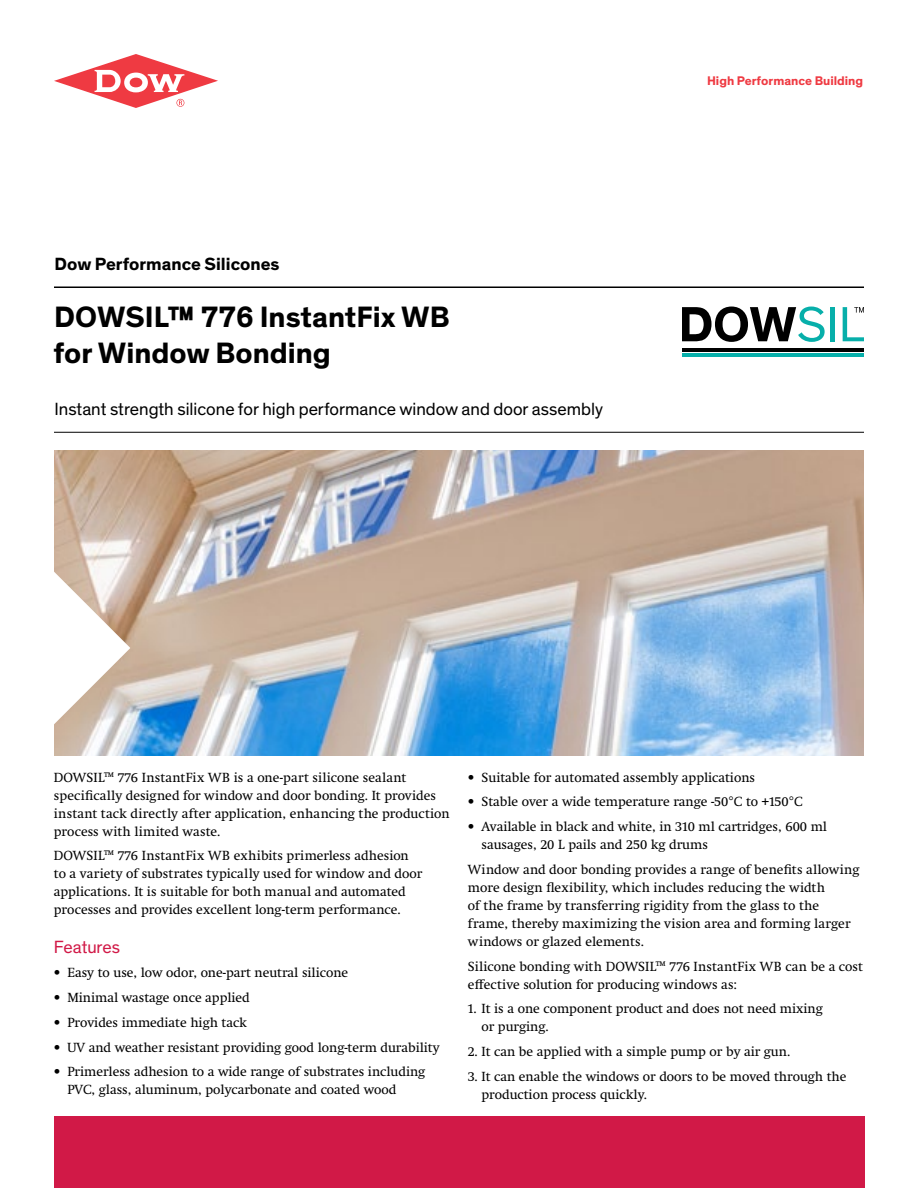
<style>
.page{position:relative;width:918px;height:1188px;background:#fff}
.page>*{position:absolute;margin:0;border:0;box-sizing:border-box;transform-origin:0 0}
.t1{font:700 30px/36px "Dow Corporate";color:#000}
.t2{font:18px "Dow Corporate";color:#000}
.t3{font:700 18px "Dow Corporate";color:#000}
.t4{font:18px "Dow Corporate";letter-spacing:-.005em;color:#d11947}
.t5{font:13.5px/18px "Swift Neue LT Pro";color:#000}
.t6{font:700 12.75px "Dow Corporate";color:#ef3a42}
</style>
<div class="page">
<div style="left:54px;top:1116px;width:810px;height:72px;background:#d11947"></div>
<hr style="left:54px;top:432px;width:810px;height:1px;background:#000">
<hr style="left:54px;top:286px;width:810px;height:2px;background:#000">
<svg style="left:54px;top:54px;width:164px;height:54px"></svg>
<svg style="left:682px;top:307px;width:143px;height:35px"></svg>
<div style="left:830px;top:307px;width:5px;height:34px;background:#07afaa"></div>
<svg style="left:843px;top:307px;width:21px;height:34px"></svg>
<hr style="left:682px;top:349px;width:182px;height:3px;background:#000">
<hr style="left:682px;top:354px;width:182px;height:3px;background:#07afaa">
<img style="left:54px;top:450px;width:810px;height:306px">
<svg style="left:54px;top:572px;width:76px;height:152px"></svg>
<h2 class="t3" style="left:54px;top:253px;width:227px">Dow Performance Silicones</h2>
<h1 class="t1" style="left:53px;top:300px;width:398px">DOWSIL™ 776 InstantFix WB for Window Bonding</h1>
<h2 class="t2" style="left:55px;top:398px;width:550px">Instant strength silicone for high performance window and door assembly</h2>
<p class="t6" style="left:707px;top:73px;width:158px">High Performance Building</p>
<p class="t5" style="left:54px;top:768px;width:397px">DOWSIL™ 776 InstantFix WB is a one-part silicone sealant specifically designed for window and door bonding. It provides instant tack directly after application, enhancing the production process with limited waste.</p>
<p class="t5" style="left:54px;top:847px;width:370px">DOWSIL™ 776 InstantFix WB exhibits primerless adhesion to a variety of substrates typically used for window and door applications. It is suitable for both manual and automated processes and provides excellent long-term performance.</p>
<h2 class="t4" style="left:54px;top:936px;width:68px">Features</h2>
<p class="t5" style="left:54px;top:964px;width:296px">• Easy to use, low odor, one-part neutral silicone</p>
<p class="t5" style="left:54px;top:989px;width:197px">• Minimal wastage once applied</p>
<p class="t5" style="left:54px;top:1013px;width:195px">• Provides immediate high tack</p>
<p class="t5" style="left:54px;top:1038px;width:387px">• UV and weather resistant providing good long-term durability</p>
<p class="t5" style="left:67px;top:1063px;width:359px;text-indent:-14px">• Primerless adhesion to a wide range of substrates including<br>PVC, glass, aluminum, polycarbonate and coated wood</p>
<p class="t5" style="left:468px;top:768px;width:289px">• Suitable for automated assembly applications</p>
<p class="t5" style="left:468px;top:793px;width:336px">• Stable over a wide temperature range -50°C to +150°C</p>
<p class="t5" style="left:481px;top:818px;width:347px;text-indent:-14px">• Available in black and white, in 310 ml cartridges, 600 ml sausages, 20 L pails and 250 kg drums</p>
<p class="t5" style="left:468px;top:860px;width:393px">Window and door bonding provides a range of benefits allowing more design flexibility, which includes reducing the width<br>of the frame by transferring rigidity from the glass to the frame, thereby maximizing the vision area and forming larger windows or glazed elements.</p>
<p class="t5" style="left:468px;top:957px;width:397px">Silicone bonding with DOWSIL™ 776 InstantFix WB can be a cost effective solution for producing windows as:</p>
<p class="t5" style="left:481px;top:1000px;width:343px;text-indent:-14px">1. It is a one component product and does not need mixing or purging.</p>
<p class="t5" style="left:468px;top:1042px;width:324px">2. It can be applied with a simple pump or by air gun.</p>
<p class="t5" style="left:481px;top:1067px;width:367px;text-indent:-14px">3. It can enable the windows or doors to be moved through the production process quickly.</p>
</div>
